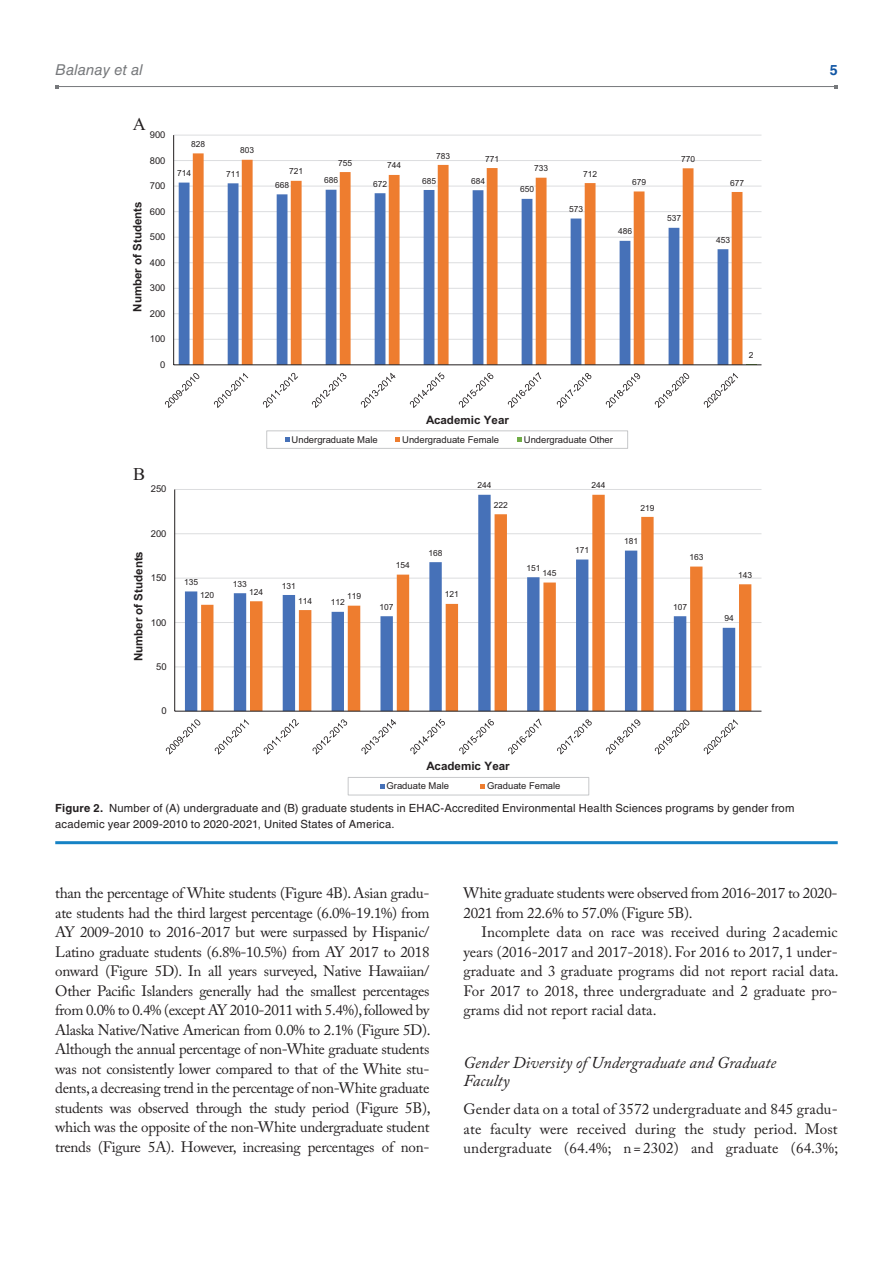
<style>
.page{position:relative;width:893px;height:1263px;background:#fff}
.page>*{position:absolute;margin:0;border:0;box-sizing:border-box;transform-origin:0 0}
.t1{font:18px "Times New Roman";color:#231f20}
.t2{font:italic 16.5px/18px "Adobe Caslon Pro";color:#231f20}
.t3{font:15px/19.5px "Adobe Caslon Pro";letter-spacing:-.02em;color:#231f20;text-align:justify}
.t4{font:italic 15px "Helvetica LT Std";color:#76787b}
.t5{font:700 14.25px "Helvetica LT Std";color:#1055a4}
.t6{font:700 11.55px "Arial";color:#231f20}
.t7{font:11.25px/16.5px "Helvetica LT Std";letter-spacing:.015em;color:#231f20}
.t8{font:9.45px "Arial";color:#231f20}
.t9{font:8.4px "Arial";letter-spacing:-.005em;color:#231f20}
.s1{font-weight:700}
</style>
<div class="page">
<hr style="left:57px;top:86px;width:779px;height:1px;background:#76787b">
<hr style="left:55px;top:841px;width:783px;height:3px;background:#1582c5">
<hr style="left:174px;top:339px;width:587px;height:1px;background:#dcdddf">
<hr style="left:174px;top:313px;width:587px;height:1px;background:#dcdddf">
<hr style="left:174px;top:288px;width:587px;height:1px;background:#dcdddf">
<hr style="left:174px;top:262px;width:587px;height:1px;background:#dcdddf">
<hr style="left:174px;top:237px;width:587px;height:1px;background:#dcdddf">
<hr style="left:174px;top:211px;width:587px;height:1px;background:#dcdddf">
<hr style="left:174px;top:186px;width:587px;height:1px;background:#dcdddf">
<hr style="left:174px;top:160px;width:587px;height:1px;background:#dcdddf">
<hr style="left:174px;top:135px;width:587px;height:1px;background:#dcdddf">
<svg style="left:179px;top:183px;width:14px;height:181px;background:#7391c6"></svg>
<svg style="left:193px;top:153px;width:549px;height:211px"></svg>
<hr style="left:173px;top:135px;width:1px;height:230px;background:#231f20">
<hr style="left:174px;top:364px;width:587px;height:1px;background:#231f20">
<svg style="left:165px;top:373px;width:34px;height:35px"></svg>
<svg style="left:214px;top:373px;width:34px;height:35px"></svg>
<svg style="left:263px;top:373px;width:35px;height:35px"></svg>
<svg style="left:312px;top:373px;width:34px;height:35px"></svg>
<svg style="left:361px;top:373px;width:34px;height:35px"></svg>
<svg style="left:410px;top:372px;width:34px;height:36px"></svg>
<svg style="left:459px;top:373px;width:34px;height:35px"></svg>
<svg style="left:508px;top:372px;width:33px;height:36px"></svg>
<svg style="left:557px;top:373px;width:34px;height:35px"></svg>
<svg style="left:606px;top:373px;width:34px;height:35px"></svg>
<svg style="left:655px;top:373px;width:34px;height:35px"></svg>
<svg style="left:704px;top:373px;width:34px;height:35px"></svg>
<div style="left:266px;top:430px;width:362px;height:19px;border:1px solid #c7c8ca"></div>
<svg style="left:285px;top:437px;width:5px;height:5px"></svg>
<svg style="left:395px;top:437px;width:5px;height:5px"></svg>
<svg style="left:517px;top:437px;width:5px;height:5px"></svg>
<hr style="left:175px;top:666px;width:586px;height:1px;background:#dcdddf">
<hr style="left:175px;top:622px;width:586px;height:1px;background:#dcdddf">
<hr style="left:175px;top:578px;width:586px;height:1px;background:#dcdddf">
<hr style="left:175px;top:533px;width:586px;height:1px;background:#dcdddf">
<hr style="left:175px;top:489px;width:586px;height:1px;background:#dcdddf">
<svg style="left:185px;top:577px;width:16px;height:134px;fill:#4671b8"></svg>
<svg style="left:201px;top:495px;width:550px;height:216px"></svg>
<hr style="left:174px;top:489px;width:1px;height:222px;background:#231f20">
<hr style="left:175px;top:711px;width:586px;height:1px;background:#231f20">
<svg style="left:166px;top:719px;width:34px;height:36px"></svg>
<svg style="left:215px;top:719px;width:34px;height:36px"></svg>
<svg style="left:264px;top:719px;width:35px;height:36px"></svg>
<svg style="left:312px;top:719px;width:35px;height:36px"></svg>
<svg style="left:361px;top:719px;width:35px;height:36px"></svg>
<svg style="left:410px;top:719px;width:35px;height:36px"></svg>
<svg style="left:459px;top:719px;width:35px;height:36px"></svg>
<svg style="left:508px;top:718px;width:34px;height:37px"></svg>
<svg style="left:557px;top:719px;width:35px;height:36px"></svg>
<svg style="left:606px;top:719px;width:34px;height:36px"></svg>
<svg style="left:655px;top:719px;width:34px;height:36px"></svg>
<svg style="left:704px;top:719px;width:34px;height:36px"></svg>
<div style="left:348px;top:777px;width:241px;height:18px;border:1px solid #c7c8ca"></div>
<svg style="left:380px;top:784px;width:5px;height:5px"></svg>
<svg style="left:480px;top:784px;width:5px;height:5px"></svg>
<p class="t4" style="left:55px;top:61px;width:89px">Balanay et al</p>
<p class="t5" style="left:830px;top:61px;width:9px">5</p>
<p class="t1" style="left:133px;top:114px;width:15px">A</p>
<p class="t8" style="left:150px;top:128px;width:17px">900</p>
<p class="t8" style="left:150px;top:154px;width:17px">800</p>
<p class="t6" style="left:129px;top:312px;width:111px;rotate:-90deg">N u m b re o f S ut d ne st</p>
<p class="t8" style="left:150px;top:179px;width:17px">700</p>
<p class="t8" style="left:150px;top:205px;width:17px">600</p>
<p class="t8" style="left:150px;top:230px;width:17px">500</p>
<p class="t8" style="left:150px;top:256px;width:17px">400</p>
<p class="t8" style="left:150px;top:281px;width:17px">300</p>
<p class="t8" style="left:150px;top:307px;width:17px">200</p>
<p class="t8" style="left:150px;top:333px;width:17px">100</p>
<p class="t8" style="left:160px;top:358px;width:7px">0</p>
<p class="t9" style="left:191px;top:138px;width:16px">828</p>
<p class="t9" style="left:240px;top:145px;width:16px">803</p>
<p class="t9" style="left:177px;top:167px;width:16px">714</p>
<p class="t9" style="left:226px;top:168px;width:16px">711</p>
<p class="t9" style="left:289px;top:166px;width:16px">721</p>
<p class="t9" style="left:275px;top:179px;width:16px">668</p>
<p class="t9" style="left:338px;top:157px;width:16px">755</p>
<p class="t9" style="left:387px;top:160px;width:16px">744</p>
<p class="t9" style="left:324px;top:175px;width:16px">686</p>
<p class="t9" style="left:373px;top:178px;width:16px">672</p>
<p class="t9" style="left:436px;top:150px;width:16px">783</p>
<p class="t9" style="left:485px;top:153px;width:16px">771</p>
<p class="t9" style="left:422px;top:175px;width:16px">685</p>
<p class="t9" style="left:471px;top:175px;width:16px">684</p>
<p class="t9" style="left:534px;top:163px;width:16px">733</p>
<p class="t9" style="left:520px;top:184px;width:16px">650</p>
<p class="t9" style="left:583px;top:168px;width:16px">712</p>
<p class="t9" style="left:569px;top:203px;width:16px">573</p>
<p class="t9" style="left:632px;top:176px;width:16px">679</p>
<p class="t9" style="left:618px;top:226px;width:16px">486</p>
<p class="t9" style="left:681px;top:153px;width:16px">770</p>
<p class="t9" style="left:667px;top:213px;width:16px">537</p>
<p class="t9" style="left:730px;top:177px;width:16px">677</p>
<p class="t9" style="left:716px;top:234px;width:16px">453</p>
<p class="t9" style="left:749px;top:349px;width:6px">2</p>
<p class="t1" style="left:133px;top:464px;width:14px">B</p>
<p class="t8" style="left:151px;top:483px;width:17px">250</p>
<p class="t6" style="left:130px;top:661px;width:112px;rotate:-90deg">N u m b re o f S ut d ne st</p>
<p class="t8" style="left:151px;top:527px;width:17px">200</p>
<p class="t8" style="left:151px;top:571px;width:17px">150</p>
<p class="t8" style="left:151px;top:616px;width:17px">100</p>
<p class="t8" style="left:156px;top:660px;width:12px">50</p>
<p class="t8" style="left:161px;top:704px;width:7px">0</p>
<p class="t6" style="left:426px;top:411px;width:84px">Academic Year</p>
<p class="t8" style="left:292px;top:433px;width:88px">Undergraduate Male</p>
<p class="t8" style="left:402px;top:433px;width:99px">Undergraduate Female</p>
<p class="t8" style="left:524px;top:433px;width:91px">Undergraduate Other</p>
<p class="t9" style="left:477px;top:480px;width:16px">244</p>
<p class="t9" style="left:591px;top:480px;width:16px">244</p>
<p class="t9" style="left:494px;top:499px;width:16px">222</p>
<p class="t9" style="left:640px;top:502px;width:16px">219</p>
<p class="t9" style="left:624px;top:535px;width:16px">181</p>
<p class="t9" style="left:429px;top:547px;width:16px">168</p>
<p class="t9" style="left:575px;top:544px;width:16px">171</p>
<p class="t9" style="left:396px;top:559px;width:16px">154</p>
<p class="t9" style="left:526px;top:562px;width:16px">151</p>
<p class="t9" style="left:543px;top:567px;width:16px">145</p>
<p class="t9" style="left:184px;top:576px;width:16px">135</p>
<p class="t9" style="left:233px;top:578px;width:16px">133</p>
<p class="t9" style="left:282px;top:580px;width:16px">131</p>
<p class="t9" style="left:249px;top:586px;width:16px">124</p>
<p class="t9" style="left:200px;top:590px;width:16px">120</p>
<p class="t9" style="left:298px;top:595px;width:16px">114</p>
<p class="t9" style="left:347px;top:590px;width:16px">119</p>
<p class="t9" style="left:331px;top:597px;width:16px">112</p>
<p class="t9" style="left:380px;top:601px;width:16px">107</p>
<p class="t9" style="left:445px;top:589px;width:16px">121</p>
<p class="t9" style="left:689px;top:551px;width:16px">163</p>
<p class="t9" style="left:673px;top:601px;width:16px">107</p>
<p class="t9" style="left:738px;top:569px;width:16px">143</p>
<p class="t9" style="left:724px;top:613px;width:11px">94</p>
<p class="t6" style="left:427px;top:758px;width:85px">Academic Year</p>
<p class="t8" style="left:386px;top:779px;width:64px">Graduate Male</p>
<p class="t8" style="left:487px;top:779px;width:75px">Graduate Female</p>
<p class="t7" style="left:55px;top:800px;width:741px"><span class="s1">Figure 2.</span> Number of (A) undergraduate and (B) graduate students in EHAC-Accredited Environmental Health Sciences programs by gender from academic year 2009-2010 to 2020-2021, United States of America.</p>
<p class="t3" style="left:55px;top:883px;width:377px">than the percentage of White students (Figure 4B). Asian gradu&shy;ate students had the third largest percentage (6.0%-19.1%) from AY 2009-2010 to 2016-2017 but were surpassed by Hispanic/ Latino graduate students (6.8%-10.5%) from AY 2017 to 2018 onward (Figure 5D). In all years surveyed, Native Hawaiian/ Other Pacific Islanders generally had the smallest percentages from 0.0% to 0.4% (except AY 2010-2011 with 5.4%), followed by Alaska Native/Native American from 0.0% to 2.1% (Figure 5D).<br>Although the annual percentage of non-White graduate students was not consistently lower compared to that of the White stu&shy;dents, a decreasing trend in the percentage of non-White graduate students was observed through the study period (Figure 5B), which was the opposite of the non-White undergraduate student trends (Figure 5A). However, increasing percentages of non-</p>
<p class="t3" style="left:463px;top:883px;width:376px">White graduate students were observed from 2016-2017 to 2020-<br>2021 from 22.6% to 57.0% (Figure 5B).</p>
<p class="t3" style="left:463px;top:922px;width:377px;text-indent:18px">Incomplete data on race was received during 2 academic years (2016-2017 and 2017-2018). For 2016 to 2017, 1 under&shy;graduate and 3 graduate programs did not report racial data.<br>For 2017 to 2018, three undergraduate and 2 graduate pro&shy;grams did not report racial data.</p>
<p class="t2" style="left:463px;top:1053px;width:314px">Gender Diversity of Undergraduate and Graduate<br>Faculty</p>
<p class="t3" style="left:463px;top:1099px;width:376px">Gender data on a total of 3572 undergraduate and 845 gradu&shy;ate faculty were received during the study period. Most undergraduate (64.4%; n = 2302) and graduate (64.3%;</p>
</div>
